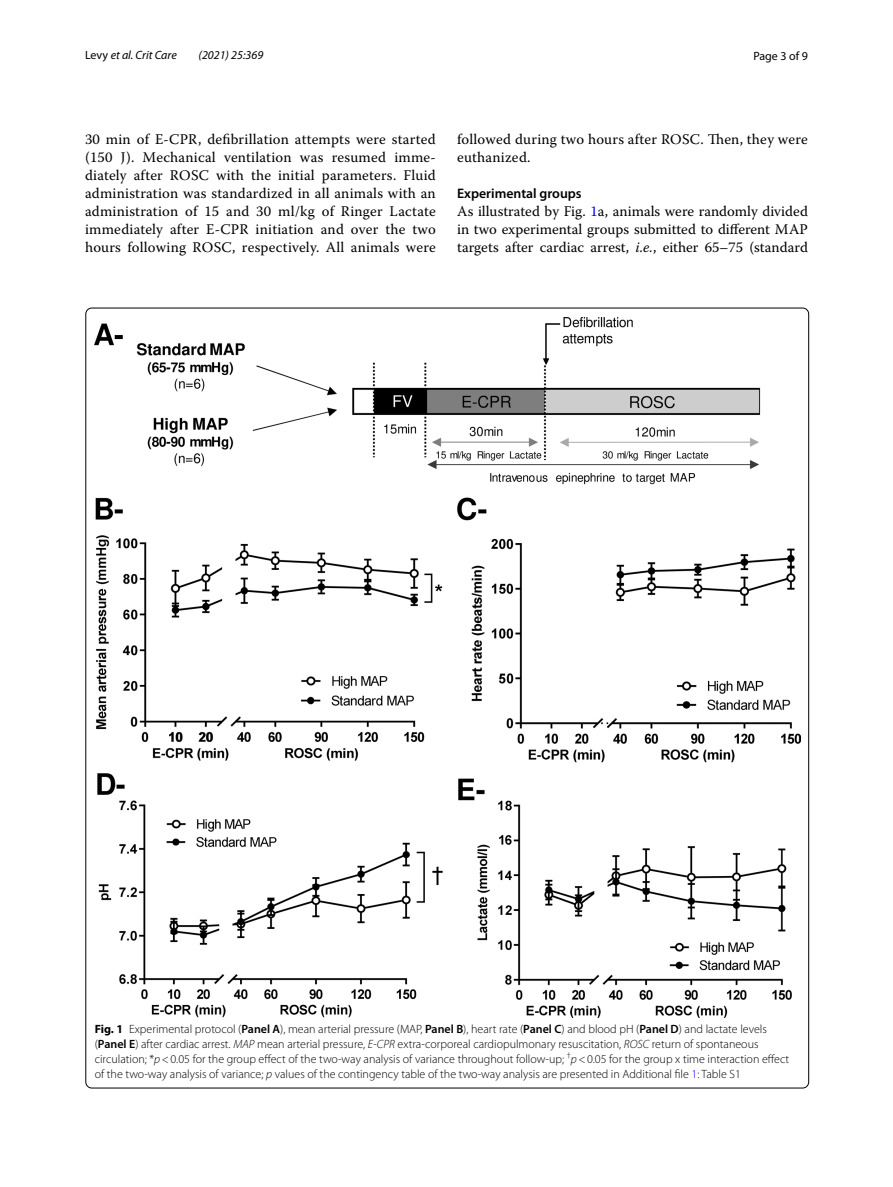
<style>
.page{position:relative;width:893px;height:1187px;background:#fff}
.page>*{position:absolute;margin:0;border:0;box-sizing:border-box;transform-origin:0 0}
.t1{font:14.7px/18px "Warnock Pro";letter-spacing:.015em;color:#000;text-align:justify}
.t2{font:600 13.8px "Myriad Pro";color:#000}
.t3{font:300 12px/15px "Myriad Pro";color:#000}
.t4{font:italic 12px "Myriad Pro";color:#000}
.t5{font:12px "Myriad Pro";color:#000}
.s1{font-style:normal}
.s2{color:#00f}
.s3{font-style:italic}
.s4{font-weight:700}
.s5{font-weight:600}
</style>
<div class="page">
<img style="left:94px;top:317px;width:706px;height:700px">
<p class="t4" style="left:85px;top:48px;width:93px"><span class="s1">Levy</span> et al. Crit Care</p>
<p class="t4" style="left:199px;top:48px;width:66px">(2021) 25:369</p>
<p class="t5" style="left:753px;top:48px;width:56px">Page 3 of 9</p>
<p class="t1" style="left:85px;top:130px;width:352px">30 min of E-CPR, defibrillation attempts were started (150 J). Mechanical ventilation was resumed imme&shy;diately after ROSC with the initial parameters. Fluid administration was standardized in all animals with an administration of 15 and 30 ml/kg of Ringer Lactate immediately after E-CPR initiation and over the two hours following ROSC, respectively. All animals were</p>
<p class="t1" style="left:457px;top:130px;width:352px">followed during two hours after ROSC. Then, they were euthanized.</p>
<p class="t2" style="left:457px;top:184px;width:126px">Experimental groups</p>
<p class="t1" style="left:457px;top:202px;width:352px">As illustrated by Fig. <span class="s2">1</span>a, animals were randomly divided in two experimental groups submitted to different MAP targets after cardiac arrest, <span class="s3">i.e.</span>, either 65–75 (standard</p>
<p class="t3" style="left:95px;top:1021px;width:696px"><span class="s4">Fig. 1</span> Experimental protocol (<span class="s5">Panel A</span>), mean arterial pressure (MAP, <span class="s5">Panel B</span>), heart rate (<span class="s5">Panel C</span>) and blood pH (<span class="s5">Panel D</span>) and lactate levels (<span class="s5">Panel E</span>) after cardiac arrest. <span class="s3">MAP</span> mean arterial pressure, <span class="s3">E-CPR</span> extra-corporeal cardiopulmonary resuscitation, <span class="s3">ROSC</span> return of spontaneous circulation; *<span class="s3">p</span>&lt;0.05 for the group effect of the two-way analysis of variance throughout follow-up; <sup>†</sup><span class="s3">p</span>&lt;0.05 for the group x time interaction effect of the two-way analysis of variance; <span class="s3">p</span> values of the contingency table of the two-way analysis are presented in Additional file <span class="s2">1</span>: Table S1</p>
</div>
